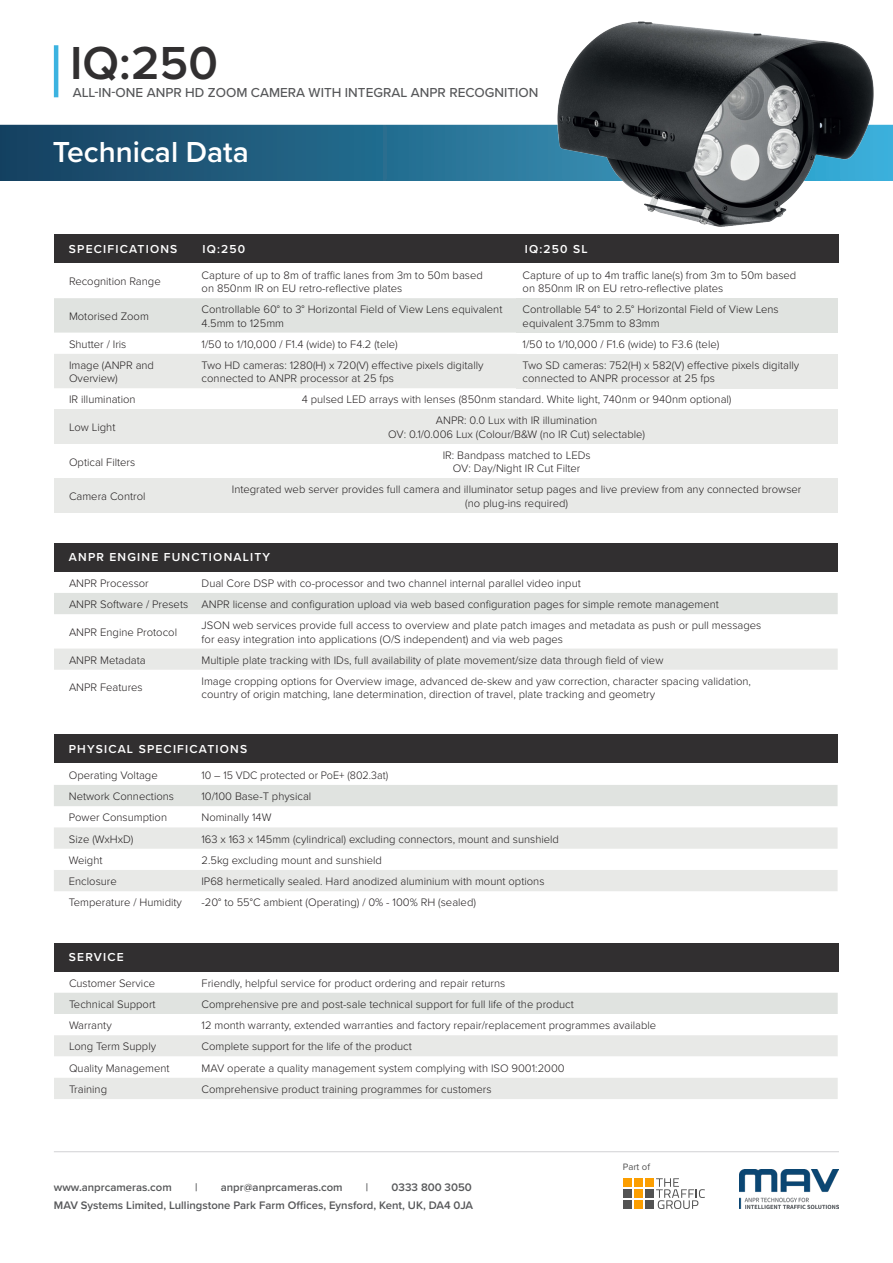
<style>
.page{position:relative;width:893px;height:1263px;background:#fff}
.page>*{position:absolute;margin:0;border:0;box-sizing:border-box;transform-origin:0 0}
.t1{font:600 48px "Proxima Nova";color:#312f30}
.t2{font:600 30px "Proxima Nova";color:#fff}
.t3{font:500 13.5px "Proxima Nova";color:#57585a}
.t4{font:600 12px "Proxima Nova";letter-spacing:.1em;color:#fff}
.t5{font:300 11.25px/13.5px "Proxima Nova";color:#231f20}
.t6{font:600 11.25px "Proxima Nova";color:#57585a}
.t7{font:300 11.25px "Proxima Nova";color:#231f20;scale:.96 1}
.t8{font:9.6px "Proxima Nova";color:#535353}
</style>
<div class="page">
<svg style="left:0;top:125px;width:545px;height:56px"></svg>
<hr style="left:54px;top:45px;width:4px;height:52px;background:#3cb3e0">
<div style="left:54px;top:593px;width:784px;height:21px;background:#e0e3e0"></div>
<div style="left:54px;top:649px;width:784px;height:21px;background:#e8e9e7"></div>
<div style="left:55px;top:543px;width:783px;height:29px;background:#312f30"></div>
<div style="left:54px;top:785px;width:784px;height:21px;background:#e0e3e0"></div>
<div style="left:54px;top:827px;width:784px;height:22px;background:#e8e9e7"></div>
<div style="left:54px;top:870px;width:784px;height:21px;background:#e8e9e7"></div>
<div style="left:55px;top:734px;width:783px;height:29px;background:#312f30"></div>
<div style="left:54px;top:993px;width:784px;height:21px;background:#e0e3e0"></div>
<svg style="left:54px;top:1035px;width:784px;height:64px"></svg>
<div style="left:55px;top:943px;width:784px;height:28px;background:#312f30"></div>
<hr style="left:54px;top:1151px;width:785px;height:1px;background:#d1d2d4">
<div style="left:623px;top:1178px;width:8px;height:9px;background:#fc9e00"></div>
<div style="left:634px;top:1178px;width:8px;height:9px;background:#fc9e00"></div>
<div style="left:645px;top:1178px;width:8px;height:9px;background:#fc9e00"></div>
<div style="left:623px;top:1189px;width:8px;height:9px;background:#535353"></div>
<div style="left:634px;top:1189px;width:8px;height:9px;background:#fc9e00"></div>
<div style="left:645px;top:1189px;width:8px;height:9px;background:#535353"></div>
<div style="left:623px;top:1200px;width:8px;height:9px;background:#535353"></div>
<div style="left:634px;top:1200px;width:8px;height:9px;background:#fc9e00"></div>
<div style="left:645px;top:1200px;width:8px;height:9px;background:#535353"></div>
<svg style="left:656px;top:1178px;width:49px;height:31px"></svg>
<img style="left:739px;top:1169px;width:100px;height:40px">
<div style="left:54px;top:298px;width:463px;height:35px;background:#e0e3e0"></div>
<div style="left:517px;top:298px;width:321px;height:35px;background:#e0e3e0"></div>
<div style="left:54px;top:354px;width:463px;height:34px;background:#e8e9e7"></div>
<div style="left:517px;top:354px;width:321px;height:34px;background:#e8e9e7"></div>
<div style="left:54px;top:409px;width:142px;height:35px;background:#e8e9e7"></div>
<div style="left:196px;top:409px;width:642px;height:35px;background:#e8e9e7"></div>
<div style="left:54px;top:478px;width:142px;height:35px;background:#e8e9e7"></div>
<div style="left:196px;top:478px;width:642px;height:35px;background:#e8e9e7"></div>
<div style="left:55px;top:234px;width:784px;height:29px;background:#312f30"></div>
<img style="left:545px;top:21px;width:348px;height:206px">
<p class="t1" style="left:70px;top:27px;width:149px">IQ:250</p>
<p class="t3" style="left:73px;top:83px;width:467px">ALL-IN-ONE ANPR HD ZOOM CAMERA WITH INTEGRAL ANPR RECOGNITION</p>
<p class="t2" style="left:53px;top:130px;width:198px">Technical Data</p>
<p class="t4" style="left:69px;top:240px;width:110px">SPECIFICATIONS</p>
<p class="t4" style="left:202px;top:240px;width:44px">IQ:250</p>
<p class="t4" style="left:525px;top:240px;width:64px">IQ:250 SL</p>
<p class="t5" style="left:69px;top:274px;width:93px">Recognition Range</p>
<p class="t5" style="left:69px;top:309px;width:81px">Motorised Zoom</p>
<p class="t5" style="left:202px;top:268px;width:283px">Capture of up to 8m of traffic lanes from 3m to 50m based</p>
<p class="t5" style="left:202px;top:281px;width:202px">on 850nm IR on EU retro-reflective plates</p>
<p class="t5" style="left:202px;top:302px;width:302px">Controllable 60° to 3° Horizontal Field of View Lens equivalent</p>
<p class="t5" style="left:202px;top:315px;width:84px">4.5mm to 125mm</p>
<p class="t5" style="left:523px;top:268px;width:275px">Capture of up to 4m traffic lane(s) from 3m to 50m based</p>
<p class="t5" style="left:523px;top:281px;width:202px">on 850nm IR on EU retro-reflective plates</p>
<p class="t5" style="left:523px;top:302px;width:258px">Controllable 54° to 2.5° Horizontal Field of View Lens</p>
<p class="t5" style="left:523px;top:315px;width:138px">equivalent 3.75mm to 83mm</p>
<p class="t5" style="left:69px;top:337px;width:59px">Shutter / Iris</p>
<p class="t5" style="left:202px;top:337px;width:198px">1/50 to 1/10,000 / F1.4 (wide) to F4.2 (tele)</p>
<p class="t5" style="left:523px;top:337px;width:198px">1/50 to 1/10,000 / F1.6 (wide) to F3.6 (tele)</p>
<p class="t5" style="left:69px;top:358px;width:87px">Image (ANPR and<br>Overview)</p>
<p class="t5" style="left:202px;top:358px;width:284px">Two HD cameras: 1280(H) x 720(V) effective pixels digitally</p>
<p class="t5" style="left:523px;top:358px;width:278px">Two SD cameras: 752(H) x 582(V) effective pixels digitally</p>
<p class="t5" style="left:523px;top:371px;width:194px">connected to ANPR processor at 25 fps</p>
<p class="t5" style="left:202px;top:371px;width:194px">connected to ANPR processor at 25 fps</p>
<p class="t5" style="left:69px;top:392px;width:68px">IR illumination</p>
<p class="t5" style="left:302px;top:392px;width:431px">4 pulsed LED arrays with lenses (850nm standard. White light, 740nm or 940nm optional)</p>
<p class="t5" style="left:69px;top:420px;width:48px">Low Light</p>
<p class="t5" style="left:436px;top:413px;width:163px">ANPR: 0.0 Lux with IR illumination</p>
<p class="t5" style="left:388px;top:427px;width:258px">OV: 0.1/0.006 Lux (Colour/B&amp;W (no IR Cut) selectable)</p>
<p class="t5" style="left:69px;top:454px;width:68px">Optical Filters</p>
<p class="t5" style="left:443px;top:448px;width:149px">IR: Bandpass matched to LEDs</p>
<p class="t5" style="left:453px;top:461px;width:129px">OV: Day/Night IR Cut Filter</p>
<p class="t5" style="left:69px;top:489px;width:78px">Camera Control</p>
<p class="t5" style="left:232px;top:482px;width:571px;text-align:center">Integrated web server provides full camera and illuminator setup pages and live preview from any connected browser (no plug-ins required)</p>
<p class="t4" style="left:69px;top:548px;width:203px">ANPR ENGINE FUNCTIONALITY</p>
<p class="t5" style="left:69px;top:576px;width:81px">ANPR Processor</p>
<p class="t5" style="left:202px;top:576px;width:381px">Dual Core DSP with co-processor and two channel internal parallel video input</p>
<p class="t5" style="left:69px;top:597px;width:121px">ANPR Software / Presets</p>
<p class="t5" style="left:202px;top:597px;width:519px">ANPR license and configuration upload via web based configuration pages for simple remote management</p>
<p class="t5" style="left:69px;top:625px;width:110px">ANPR Engine Protocol</p>
<p class="t5" style="left:202px;top:618px;width:561px">JSON web services provide full access to overview and plate patch images and metadata as push or pull messages</p>
<p class="t5" style="left:202px;top:631px;width:363px">for easy integration into applications (O/S independent) and via web pages</p>
<p class="t5" style="left:69px;top:652px;width:78px">ANPR Metadata</p>
<p class="t5" style="left:202px;top:652px;width:463px">Multiple plate tracking with IDs, full availability of plate movement/size data through field of view</p>
<p class="t5" style="left:69px;top:680px;width:75px">ANPR Features</p>
<p class="t5" style="left:202px;top:674px;width:551px">Image cropping options for Overview image, advanced de-skew and yaw correction, character spacing validation,</p>
<p class="t5" style="left:202px;top:687px;width:455px">country of origin matching, lane determination, direction of travel, plate tracking and geometry</p>
<p class="t4" style="left:69px;top:740px;width:180px">PHYSICAL SPECIFICATIONS</p>
<p class="t5" style="left:69px;top:768px;width:90px">Operating Voltage</p>
<p class="t7" style="left:201px;top:766px;width:196px">10 – 15 VDC protected or PoE+ (802.3at)</p>
<p class="t5" style="left:69px;top:789px;width:107px">Network Connections</p>
<p class="t5" style="left:201px;top:789px;width:111px">10/100 Base-T physical</p>
<p class="t5" style="left:69px;top:810px;width:100px">Power Consumption</p>
<p class="t5" style="left:201px;top:810px;width:71px">Nominally 14W</p>
<p class="t5" style="left:69px;top:831px;width:66px">Size (WxHxD)</p>
<p class="t5" style="left:201px;top:831px;width:359px">163 x 163 x 145mm (cylindrical) excluding connectors, mount and sunshield</p>
<p class="t5" style="left:69px;top:853px;width:35px">Weight</p>
<p class="t5" style="left:201px;top:853px;width:182px">2.5kg excluding mount and sunshield</p>
<p class="t5" style="left:69px;top:874px;width:49px">Enclosure</p>
<p class="t5" style="left:201px;top:874px;width:345px">IP68 hermetically sealed. Hard anodized aluminium with mount options</p>
<p class="t5" style="left:69px;top:895px;width:115px">Temperature / Humidity</p>
<p class="t5" style="left:201px;top:895px;width:276px">-20° to 55°C ambient (Operating) / 0% - 100% RH (sealed)</p>
<p class="t4" style="left:69px;top:948px;width:56px">SERVICE</p>
<p class="t5" style="left:69px;top:975px;width:88px">Customer Service</p>
<p class="t5" style="left:202px;top:975px;width:305px">Friendly, helpful service for product ordering and repair returns</p>
<p class="t5" style="left:69px;top:997px;width:88px">Technical Support</p>
<p class="t5" style="left:202px;top:997px;width:374px">Comprehensive pre and post-sale technical support for full life of the product</p>
<p class="t5" style="left:69px;top:1018px;width:44px">Warranty</p>
<p class="t5" style="left:202px;top:1018px;width:456px">12 month warranty, extended warranties and factory repair/replacement programmes available</p>
<p class="t5" style="left:69px;top:1039px;width:89px">Long Term Supply</p>
<p class="t5" style="left:202px;top:1039px;width:212px">Complete support for the life of the product</p>
<p class="t5" style="left:69px;top:1060px;width:102px">Quality Management</p>
<p class="t5" style="left:202px;top:1060px;width:365px">MAV operate a quality management system complying with ISO 9001:2000</p>
<p class="t5" style="left:69px;top:1082px;width:40px">Training</p>
<p class="t5" style="left:202px;top:1082px;width:291px">Comprehensive product training programmes for customers</p>
<p class="t6" style="left:54px;top:1178px;width:119px">www.anprcameras.com</p>
<p class="t6" style="left:195px;top:1178px;width:4px">|</p>
<p class="t6" style="left:221px;top:1178px;width:123px">anpr@anprcameras.com</p>
<p class="t6" style="left:366px;top:1178px;width:4px">|</p>
<p class="t6" style="left:392px;top:1178px;width:82px">0333 800 3050</p>
<p class="t6" style="left:54px;top:1197px;width:421px">MAV Systems Limited, Lullingstone Park Farm Offices, Eynsford, Kent, UK, DA4 0JA</p>
<p class="t8" style="left:623px;top:1160px;width:29px">Part of</p>
</div>
